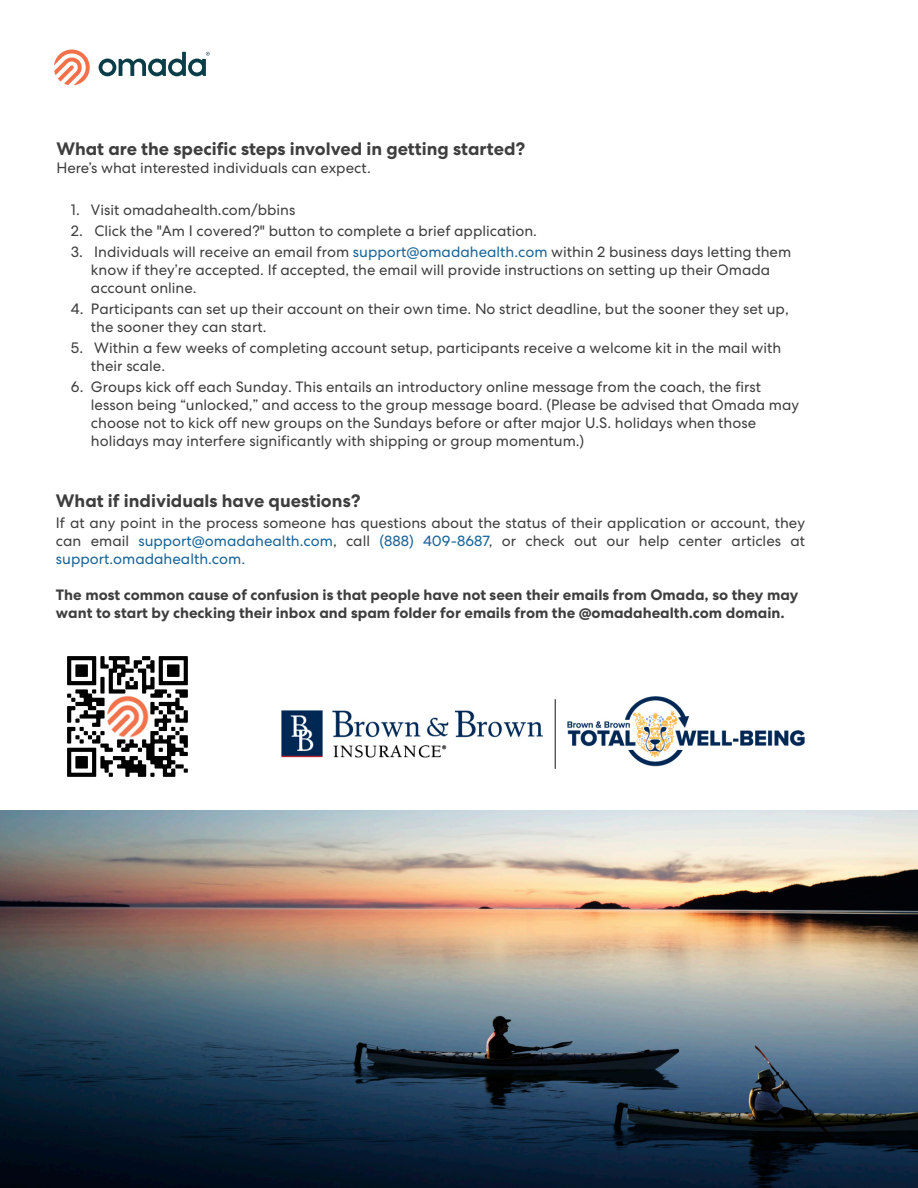
<style>
.page{position:relative;width:918px;height:1188px;background:#fff}
.page>*{position:absolute;margin:0;border:0;box-sizing:border-box;transform-origin:0 0}
.Paragraph_Style_1{font:700 18px "Centra No 2";color:#3e3e3f}
.Paragraph_Style_1-2{font:15px/18px "Centra No 2";color:#3e3e3f}
.Paragraph_Style_1-3{font:700 15px/18px "Centra No 2";color:#3e3e3f}
.s1{color:#196497}
</style>
<div class="page">
<img style="left:0;top:810px;width:918px;height:378px">
<svg style="left:99px;top:52px;width:111px;height:24px"></svg>
<svg style="left:54px;top:50px;width:36px;height:35px"></svg>
<img style="left:281px;top:697px;width:524px;height:72px">
<img style="left:67px;top:656px;width:121px;height:121px">
<p class="Paragraph_Style_1" style="left:56px;top:138px;width:471px">What are the specific steps involved in getting started?</p>
<p class="Paragraph_Style_1-2" style="left:56px;top:159px;width:316px">Here’s what interested individuals can expect.</p>
<p class="Paragraph_Style_1-2" style="left:71px;top:201px;width:226px">1. Visit omadahealth.com/bbins</p>
<p class="Paragraph_Style_1-2" style="left:71px;top:222px;width:468px">2. Click the "Am I covered?" button to complete a brief application.</p>
<p class="Paragraph_Style_1-2" style="left:91px;top:243px;width:702px;text-indent:-20px">3. Individuals will receive an email from <span class="s1">support@omadahealth.com</span> within 2 business days letting them know if they’re accepted. If accepted, the email will provide instructions on setting up their Omada account online.</p>
<p class="Paragraph_Style_1-2" style="left:91px;top:300px;width:699px;text-indent:-20px">4. Participants can set up their account on their own time. No strict deadline, but the sooner they set up, the sooner they can start.</p>
<p class="Paragraph_Style_1-2" style="left:91px;top:339px;width:692px;text-indent:-20px">5. Within a few weeks of completing account setup, participants receive a welcome kit in the mail with their scale.</p>
<p class="Paragraph_Style_1-2" style="left:91px;top:378px;width:710px;text-indent:-20px">6. Groups kick off each Sunday. This entails an introductory online message from the coach, the first lesson being “unlocked,” and access to the group message board. (Please be advised that Omada may choose not to kick off new groups on the Sundays before or after major U.S. holidays when those holidays may interfere significantly with shipping or group momentum.)</p>
<p class="Paragraph_Style_1" style="left:56px;top:490px;width:306px">What if individuals have questions?</p>
<p class="Paragraph_Style_1-2" style="left:56px;top:514px;width:751px;text-align:justify">If at any point in the process someone has questions about the status of their application or account, they can email <span class="s1">support@omadahealth.com</span>, call <span class="s1">(888) 409-8687</span>, or check out our help center articles at <span class="s1">support.omadahealth.com.</span></p>
<p class="Paragraph_Style_1-3" style="left:56px;top:586px;width:744px">The most common cause of confusion is that people have not seen their emails from Omada, so they may want to start by checking their inbox and spam folder for emails from the @omadahealth.com domain.</p>
</div>
